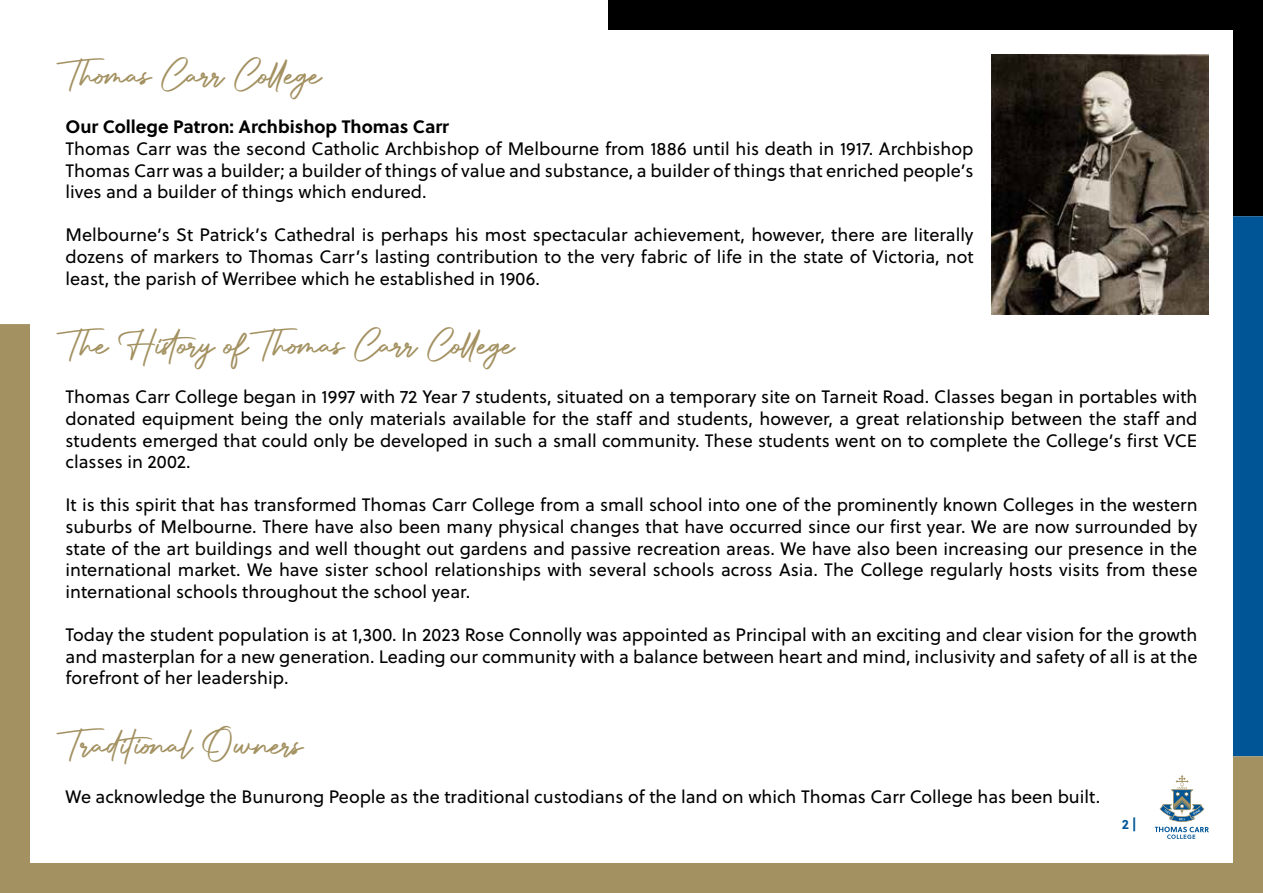
<style>
.page{position:relative;width:1263px;height:893px;background:#fff}
.page>*{position:absolute;margin:0;border:0;box-sizing:border-box;transform-origin:0 0}
.t1{font:45px "Authentic Signature";color:#a39161}
.t2{font:18px/21.6px "Soleil";color:#000;text-align:justify}
.t3{font:700 18px "Soleil";color:#000}
.t4{font:700 13.5px "Soleil";color:#005596}
</style>
<div class="page">
<div style="left:1233px;top:0;width:30px;height:216px;background:#000"></div>
<div style="left:608px;top:0;width:655px;height:30px;background:#000"></div>
<div style="left:1233px;top:216px;width:30px;height:540px;background:#005596"></div>
<div style="left:1233px;top:756px;width:30px;height:137px;background:#a39161"></div>
<div style="left:0;top:863px;width:1263px;height:30px;background:#a39161"></div>
<div style="left:0;top:324px;width:30px;height:569px;background:#a39161"></div>
<img style="left:991px;top:54px;width:218px;height:260px">
<svg style="left:1155px;top:775px;width:54px;height:64px"></svg>
<h1 class="t1" style="left:66px;top:50px;width:257px">Thomas Carr College</h1>
<p class="t3" style="left:66px;top:113px;width:385px">Our College Patron: Archbishop Thomas Carr</p>
<p class="t2" style="left:66px;top:137px;width:909px">Thomas Carr was the second Catholic Archbishop of Melbourne from 1886 until his death in 1917. Archbishop Thomas Carr was a builder; a builder of things of value and substance, a builder of things that enriched people’s lives and a builder of things which endured.</p>
<p class="t2" style="left:66px;top:224px;width:910px">Melbourne’s St Patrick’s Cathedral is perhaps his most spectacular achievement, however, there are literally dozens of markers to Thomas Carr’s lasting contribution to the very fabric of life in the state of Victoria, not least, the parish of Werribee which he established in 1906.</p>
<h1 class="t1" style="left:66px;top:320px;width:450px">The History of Thomas Carr College</h1>
<p class="t2" style="left:66px;top:386px;width:1133px">Thomas Carr College began in 1997 with 72 Year 7 students, situated on a temporary site on Tarneit Road. Classes began in portables with donated equipment being the only materials available for the staff and students, however, a great relationship between the staff and students emerged that could only be developed in such a small community. These students went on to complete the College’s first VCE classes in 2002.</p>
<p class="t2" style="left:66px;top:494px;width:1133px">It is this spirit that has transformed Thomas Carr College from a small school into one of the prominently known Colleges in the western suburbs of Melbourne. There have also been many physical changes that have occurred since our first year. We are now surrounded by state of the art buildings and well thought out gardens and passive recreation areas. We have also been increasing our presence in the international market. We have sister school relationships with several schools across Asia. The College regularly hosts visits from these international schools throughout the school year.</p>
<p class="t2" style="left:66px;top:623px;width:1133px">Today the student population is at 1,300. In 2023 Rose Connolly was appointed as Principal with an exciting and clear vision for the growth and masterplan for a new generation. Leading our community with a balance between heart and mind, inclusivity and safety of all is at the forefront of her leadership.</p>
<h1 class="t1" style="left:66px;top:719px;width:238px">Traditional Owners</h1>
<p class="t2" style="left:66px;top:785px;width:1036px">We acknowledge the Bunurong People as the traditional custodians of the land on which Thomas Carr College has been built.</p>
<p class="t4" style="left:1122px;top:814px;width:16px">2 |</p>
</div>
